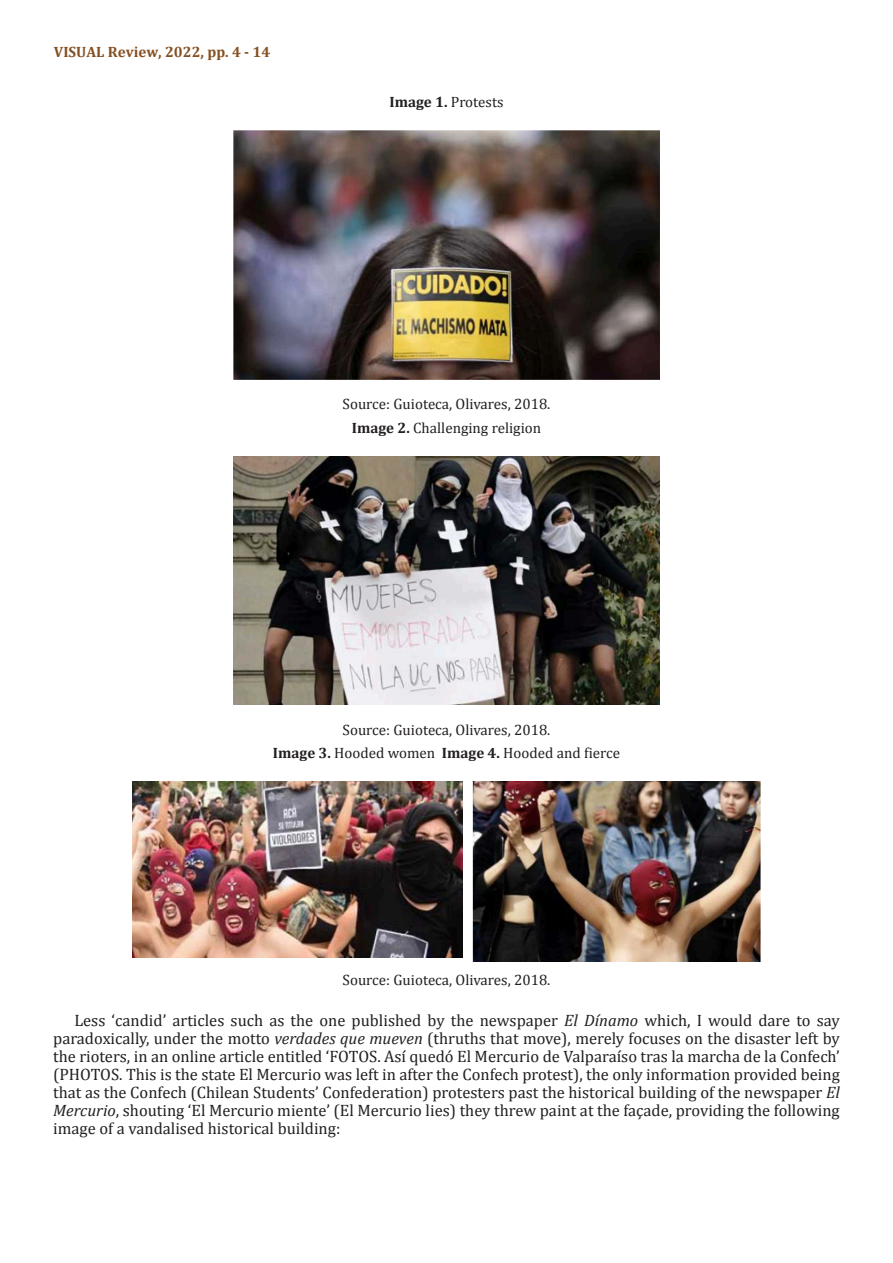
<style>
.page{position:relative;width:893px;height:1263px;background:#fff}
.page>*{position:absolute;margin:0;border:0;box-sizing:border-box;transform-origin:0 0}
.Parrafos-siguientes{font:16.5px/18px "Cambria";color:#231f20;text-align:justify}
.Titulo-Tablas{font:15px "Cambria";color:#231f20}
.t1{font:700 15px "Cambria";color:#845022}
.s1{font-weight:700}
.s2{font-style:italic}
</style>
<div class="page">
<img style="left:234px;top:131px;width:425px;height:249px">
<img style="left:234px;top:456px;width:425px;height:248px">
<img style="left:132px;top:782px;width:331px;height:175px">
<img style="left:473px;top:782px;width:288px;height:179px">
<p class="t1" style="left:54px;top:41px;width:218px">VISUAL Review, 2022, pp. 4 - 14</p>
<p class="Titulo-Tablas" style="left:389px;top:93px;width:116px"><span class="s1">Image 1.</span> Protests</p>
<p class="Titulo-Tablas" style="left:343px;top:395px;width:209px">Source: Guioteca, Olivares, 2018.</p>
<p class="Titulo-Tablas" style="left:352px;top:419px;width:191px"><span class="s1">Image 2.</span> Challenging religion</p>
<p class="Titulo-Tablas" style="left:343px;top:721px;width:209px">Source: Guioteca, Olivares, 2018.</p>
<p class="Titulo-Tablas" style="left:273px;top:744px;width:349px"><span class="s1">Image 3.</span> Hooded women <span class="s1">Image 4.</span> Hooded and fierce</p>
<p class="Titulo-Tablas" style="left:343px;top:971px;width:209px">Source: Guioteca, Olivares, 2018.</p>
<p class="Parrafos-siguientes" style="left:53px;top:1011px;width:788px;text-indent:21px">Less ‘candid’ articles such as the one published by the newspaper <span class="s2">El Dínamo</span> which, I would dare to say paradoxically, under the motto <span class="s2">verdades que mueven</span> (thruths that move), merely focuses on the disaster left by the rioters, in an online article entitled ‘FOTOS. Así quedó El Mercurio de Valparaíso tras la marcha de la Confech’ (PHOTOS. This is the state El Mercurio was left in after the Confech protest), the only information provided being that as the Confech (Chilean Students’ Confederation) protesters past the historical building of the newspaper <span class="s2">El Mercurio</span>, shouting ‘El Mercurio miente’ (El Mercurio lies) they threw paint at the façade, providing the following image of a vandalised historical building:</p>
</div>
